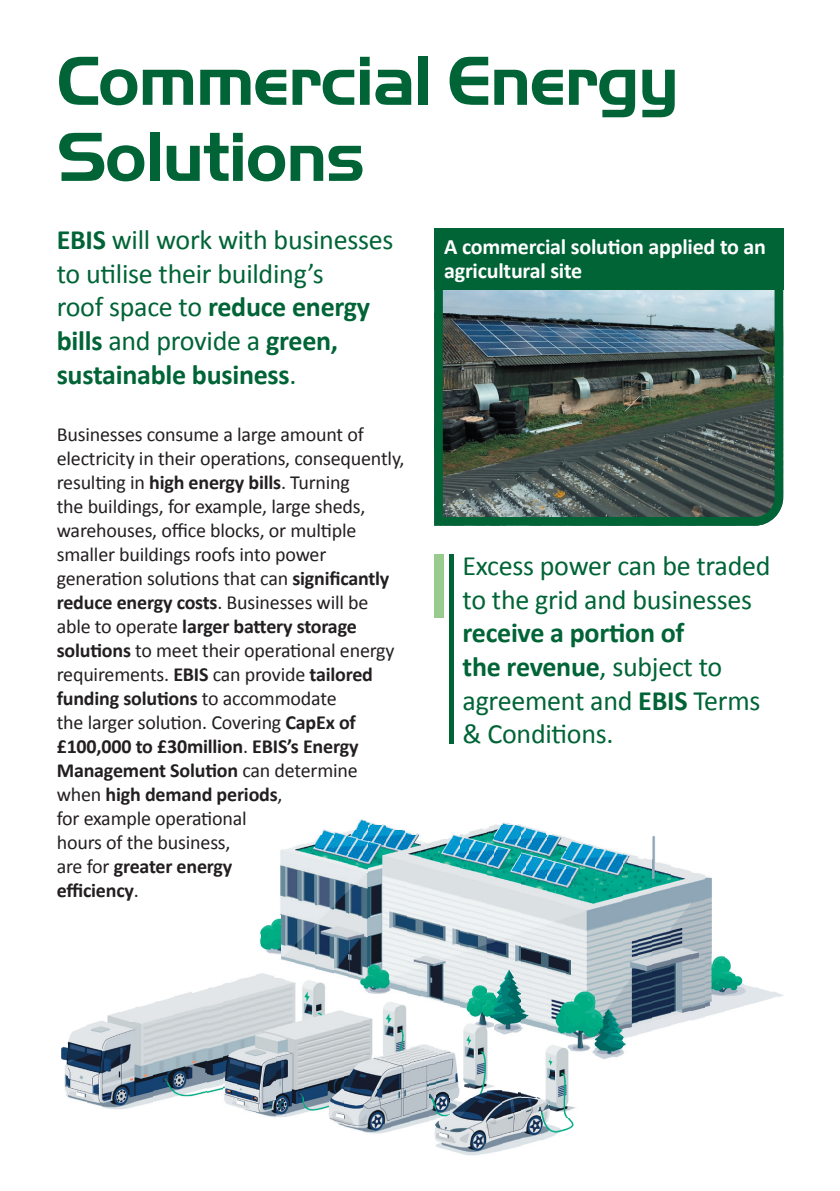
<style>
.page{position:relative;width:840px;height:1191px;background:#fff}
.page>*{position:absolute;margin:0;border:0;box-sizing:border-box;transform-origin:0 0}
.t1{font:700 72px/76px "Handel Got D";letter-spacing:-.025em;color:#006436}
.t2{font:28px/33.6px "Calibri";letter-spacing:-.01em;color:#006436}
.t3{font:700 22px/24px "Calibri";letter-spacing:-.01em;color:#fff}
.t4{font:20px/24px "Calibri";letter-spacing:-.01em;color:#231f20}
.s1{font-weight:700}
</style>
<div class="page">
<hr style="left:0;top:0;width:1px;height:527px;background:#006436">
<img style="left:449px;top:1098px;width:53px;height:57px">
<img style="left:435px;top:1050px;width:14px;height:100px">
<img style="left:502px;top:1092px;width:19px;height:58px">
<img style="left:521px;top:1097px;width:20px;height:49px">
<img style="left:541px;top:1121px;width:14px;height:20px">
<img style="left:362px;top:1054px;width:29px;height:80px">
<svg style="left:555px;top:1126px;width:10px;height:9px"></svg>
<img style="left:343px;top:1011px;width:19px;height:120px">
<img style="left:391px;top:1006px;width:19px;height:125px">
<img style="left:565px;top:1117px;width:9px;height:14px">
<img style="left:333px;top:1010px;width:10px;height:116px">
<img style="left:410px;top:1044px;width:19px;height:82px">
<img style="left:275px;top:982px;width:9px;height:136px">
<img style="left:328px;top:1012px;width:5px;height:109px">
<img style="left:429px;top:1046px;width:6px;height:75px">
<img style="left:541px;top:1050px;width:9px;height:71px">
<img style="left:255px;top:973px;width:20px;height:144px">
<img style="left:284px;top:982px;width:20px;height:135px">
<img style="left:560px;top:1045px;width:10px;height:72px">
<img style="left:101px;top:1021px;width:33px;height:88px">
<img style="left:236px;top:978px;width:20px;height:134px">
<img style="left:304px;top:982px;width:24px;height:130px">
<img style="left:550px;top:1045px;width:10px;height:67px">
<img style="left:86px;top:1021px;width:15px;height:85px">
<img style="left:134px;top:1006px;width:20px;height:101px">
<img style="left:222px;top:987px;width:14px;height:120px">
<svg style="left:570px;top:1106px;width:6px;height:4px"></svg>
<img style="left:67px;top:1030px;width:19px;height:72px">
<img style="left:154px;top:1001px;width:19px;height:101px">
<img style="left:62px;top:1046px;width:5px;height:50px">
<img style="left:173px;top:992px;width:34px;height:105px">
<img style="left:449px;top:1051px;width:10px;height:47px">
<img style="left:468px;top:828px;width:20px;height:270px">
<img style="left:487px;top:1088px;width:15px;height:10px">
<img style="left:521px;top:1093px;width:15px;height:5px">
<img style="left:207px;top:987px;width:15px;height:106px">
<img style="left:502px;top:1090px;width:15px;height:3px">
<img style="left:463px;top:1024px;width:5px;height:64px">
<svg style="left:487px;top:1083px;width:8px;height:5px"></svg>
<img style="left:594px;top:848px;width:29px;height:211px">
<img style="left:362px;top:1016px;width:10px;height:38px">
<img style="left:383px;top:1002px;width:8px;height:52px">
<img style="left:570px;top:843px;width:24px;height:211px">
<img style="left:623px;top:853px;width:5px;height:201px">
<svg style="left:434px;top:1046px;width:8px;height:4px"></svg>
<svg style="left:546px;top:1045px;width:5px;height:5px"></svg>
<img style="left:565px;top:837px;width:5px;height:200px">
<img style="left:628px;top:854px;width:9px;height:183px">
<img style="left:493px;top:824px;width:28px;height:211px">
<img style="left:546px;top:834px;width:19px;height:201px">
<img style="left:637px;top:858px;width:15px;height:177px">
<img style="left:77px;top:1026px;width:9px;height:4px">
<img style="left:487px;top:825px;width:6px;height:205px">
<img style="left:521px;top:825px;width:5px;height:205px">
<img style="left:531px;top:828px;width:15px;height:202px">
<img style="left:652px;top:862px;width:19px;height:168px">
<img style="left:526px;top:827px;width:5px;height:199px">
<img style="left:671px;top:867px;width:19px;height:158px">
<img style="left:107px;top:1011px;width:28px;height:10px">
<img style="left:690px;top:872px;width:15px;height:149px">
<img style="left:705px;top:954px;width:20px;height:62px">
<img style="left:125px;top:1006px;width:10px;height:5px">
<img style="left:458px;top:833px;width:10px;height:178px">
<img style="left:724px;top:973px;width:20px;height:38px">
<img style="left:144px;top:1003px;width:10px;height:3px">
<img style="left:391px;top:1002px;width:14px;height:4px">
<img style="left:439px;top:838px;width:20px;height:168px">
<img style="left:744px;top:987px;width:14px;height:19px">
<img style="left:159px;top:996px;width:15px;height:6px">
<img style="left:420px;top:840px;width:19px;height:161px">
<img style="left:758px;top:988px;width:15px;height:14px">
<img style="left:367px;top:824px;width:19px;height:170px">
<img style="left:405px;top:833px;width:15px;height:164px">
<svg style="left:773px;top:992px;width:10px;height:6px"></svg>
<img style="left:198px;top:989px;width:9px;height:3px">
<img style="left:362px;top:819px;width:5px;height:173px">
<img style="left:386px;top:829px;width:20px;height:163px">
<img style="left:357px;top:819px;width:5px;height:166px">
<svg style="left:216px;top:981px;width:20px;height:6px"></svg>
<img style="left:305px;top:980px;width:9px;height:2px">
<img style="left:348px;top:829px;width:9px;height:151px">
<svg style="left:248px;top:973px;width:8px;height:5px"></svg>
<svg style="left:275px;top:977px;width:16px;height:5px"></svg>
<img style="left:333px;top:831px;width:15px;height:146px">
<img style="left:314px;top:834px;width:19px;height:139px">
<svg style="left:724px;top:968px;width:9px;height:5px"></svg>
<img style="left:294px;top:843px;width:20px;height:125px">
<img style="left:724px;top:954px;width:6px;height:14px">
<img style="left:280px;top:848px;width:14px;height:115px">
<img style="left:270px;top:918px;width:10px;height:37px">
<img style="left:265px;top:925px;width:5px;height:29px">
<img style="left:705px;top:877px;width:7px;height:77px">
<img style="left:260px;top:926px;width:5px;height:23px">
<img style="left:652px;top:835px;width:5px;height:28px">
<img style="left:570px;top:839px;width:13px;height:4px">
<img style="left:451px;top:833px;width:8px;height:5px">
<img style="left:321px;top:829px;width:12px;height:5px">
<svg style="left:405px;top:829px;width:10px;height:5px"></svg>
<img style="left:386px;top:826px;width:8px;height:3px">
<img style="left:367px;top:821px;width:8px;height:3px">
<div style="left:448px;top:554px;width:5px;height:189px;background:#006436"></div>
<div style="left:434px;top:554px;width:10px;height:64px;background:#99ca8e"></div>
<img style="left:434px;top:228px;width:350px;height:298px">
<div style="left:434px;top:228px;width:348px;height:62px;background:#006436"></div>
<h1 class="t1" style="left:57px;top:43px;width:623px">Commercial Energy<br>Solutions</h1>
<h2 class="t2" style="left:57px;top:222px;width:338px"><span class="s1">EBIS</span> will work with businesses to utilise their building’s<br>roof space to <span class="s1">reduce energy bills</span> and provide a <span class="s1">green, sustainable business</span>.</h2>
<p class="t4" style="left:57px;top:422px;width:349px">Businesses consume a large amount of electricity in their operations, consequently, resulting in <span class="s1">high energy bills</span>. Turning<br>the buildings, for example, large sheds, warehouses, office blocks, or multiple smaller buildings roofs into power generation solutions that can <span class="s1">significantly reduce energy costs</span>. Businesses will be able to operate <span class="s1">larger battery storage solutions</span> to meet their operational energy requirements. <span class="s1">EBIS</span> can provide <span class="s1">tailored funding solutions</span> to accommodate<br>the larger solution. Covering <span class="s1">CapEx of £100,000 to £30million</span>. <span class="s1">EBIS’s Energy Management Solution</span> can determine when <span class="s1">high demand periods</span>,<br>for example operational<br>hours of the business,<br>are for <span class="s1">greater energy<br>efficiency</span>.</p>
<p class="t3" style="left:444px;top:234px;width:323px">A commercial solution applied to an agricultural site</p>
<h2 class="t2" style="left:462px;top:547px;width:309px">Excess power can be traded to the grid and businesses</h2>
<h2 class="t2" style="left:462px;top:615px;width:299px"><span class="s1">receive a portion of<br>the revenue</span>, subject to agreement and <span class="s1">EBIS</span> Terms &amp; Conditions.</h2>
</div>
